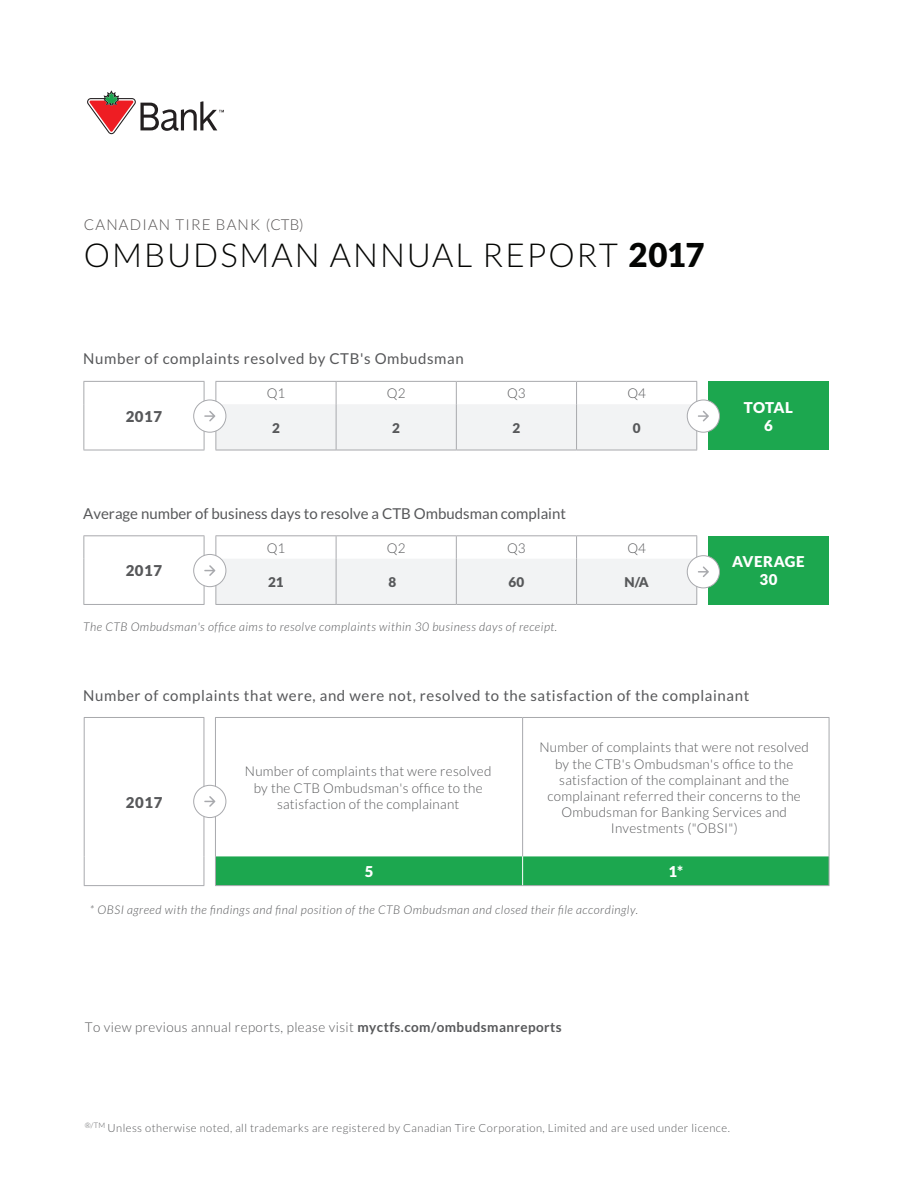
<style>
.page{position:relative;width:918px;height:1188px;background:#fff}
.page>*{position:absolute;margin:0;border:0;box-sizing:border-box;transform-origin:0 0}
.t1{font:300 33px "Lato";letter-spacing:.06em;color:#040503}
.t2{font:15px "Lato";letter-spacing:.04em;color:#57585a}
.t3{font:15px "Lato";color:#57585a}
.t4{font:300 15px "Lato";letter-spacing:.08em;color:#524f4f}
.t5{font:900 15px "Lato";letter-spacing:.04em;color:#fff}
.t6{font:900 15px "Lato";letter-spacing:.04em;color:#57585a}
.t7{font:300 13.5px/16.2px "Lato";letter-spacing:.02em;color:#57585a;text-align:center}
.t8{font:900 13.5px "Lato";color:#57585a}
.t9{font:italic 300 12px "Lato";letter-spacing:.04em;color:#57585a}
.t10{font:300 11.25px "Lato";letter-spacing:.04em;color:#57585a}
.s1{font-weight:900}
.s2{font-weight:700}
</style>
<div class="page">
<div style="left:708px;top:381px;width:121px;height:69px;background:#1ca74f"></div>
<hr style="left:216px;top:381px;width:120px;height:1px;background:#a8a9ad">
<hr style="left:336px;top:381px;width:120px;height:1px;background:#a8a9ad">
<hr style="left:456px;top:381px;width:121px;height:1px;background:#a8a9ad">
<hr style="left:577px;top:381px;width:120px;height:1px;background:#a8a9ad">
<hr style="left:216px;top:450px;width:120px;height:1px;background:#a8a9ad">
<hr style="left:336px;top:450px;width:120px;height:1px;background:#a8a9ad">
<hr style="left:456px;top:450px;width:121px;height:1px;background:#a8a9ad">
<hr style="left:577px;top:450px;width:120px;height:1px;background:#a8a9ad">
<hr style="left:83px;top:381px;width:121px;height:1px;background:#a8a9ad">
<svg style="left:83px;top:382px;width:1px;height:22px"></svg>
<hr style="left:83px;top:404px;width:1px;height:46px;background:#a8a9ad">
<hr style="left:83px;top:450px;width:121px;height:1px;background:#a8a9ad">
<div style="left:708px;top:536px;width:121px;height:68px;background:#1ca74f"></div>
<hr style="left:216px;top:535px;width:120px;height:1px;background:#a8a9ad">
<hr style="left:336px;top:535px;width:120px;height:1px;background:#a8a9ad">
<hr style="left:456px;top:535px;width:121px;height:1px;background:#a8a9ad">
<hr style="left:577px;top:535px;width:120px;height:1px;background:#a8a9ad">
<hr style="left:216px;top:604px;width:120px;height:1px;background:#a8a9ad">
<hr style="left:336px;top:604px;width:120px;height:1px;background:#a8a9ad">
<hr style="left:456px;top:604px;width:121px;height:1px;background:#a8a9ad">
<hr style="left:577px;top:604px;width:120px;height:1px;background:#a8a9ad">
<hr style="left:83px;top:535px;width:121px;height:1px;background:#a8a9ad">
<hr style="left:83px;top:604px;width:121px;height:1px;background:#a8a9ad">
<div style="left:193px;top:400px;width:33px;height:33px;border:1px solid #a8a9ad;border-radius:50%"></div>
<div style="left:687px;top:556px;width:32px;height:32px;background:#fff;border-radius:50%"></div>
<div style="left:687px;top:555px;width:33px;height:33px;border:1px solid #a8a9ad;border-radius:50%"></div>
<svg style="left:83px;top:536px;width:626px;height:68px"></svg>
<div style="left:687px;top:400px;width:32px;height:32px;background:#fff;border-radius:50%"></div>
<div style="left:687px;top:400px;width:33px;height:33px;border:1px solid #a8a9ad;border-radius:50%"></div>
<svg style="left:204px;top:382px;width:505px;height:68px"></svg>
<hr style="left:215px;top:717px;width:308px;height:1px;background:#a8a9ad">
<hr style="left:523px;top:717px;width:306px;height:1px;background:#a8a9ad">
<hr style="left:522px;top:718px;width:1px;height:138px;background:#a8a9ad">
<hr style="left:829px;top:718px;width:1px;height:138px;background:#a8a9ad">
<hr style="left:215px;top:718px;width:1px;height:138px;background:#a8a9ad">
<hr style="left:84px;top:717px;width:120px;height:1px;background:#a8a9ad">
<hr style="left:84px;top:718px;width:1px;height:138px;background:#a8a9ad">
<hr style="left:204px;top:718px;width:1px;height:138px;background:#a8a9ad">
<svg style="left:84px;top:856px;width:1px;height:29px"></svg>
<svg style="left:204px;top:856px;width:1px;height:29px"></svg>
<hr style="left:84px;top:885px;width:120px;height:1px;background:#a8a9ad">
<svg style="left:215px;top:856px;width:615px;height:30px;background:#24a855"></svg>
<div style="left:194px;top:785px;width:32px;height:33px;background:#fff;border-radius:50%"></div>
<div style="left:193px;top:785px;width:33px;height:33px;border:1px solid #a8a9ad;border-radius:50%"></div>
<svg style="left:204px;top:796px;width:11px;height:11px"></svg>
<svg style="left:87px;top:90px;width:137px;height:44px"></svg>
<p class="t4" style="left:84px;top:216px;width:221px">CANADIAN TIRE BANK (CTB)</p>
<h1 class="t1" style="left:84px;top:238px;width:622px">OMBUDSMAN ANNUAL REPORT <span class="s1">2017</span></h1>
<p class="t2" style="left:83px;top:351px;width:382px">Number of complaints resolved by CTB's Ombudsman</p>
<p class="t6" style="left:126px;top:407px;width:38px">2017</p>
<p class="t7" style="left:267px;top:385px;width:20px">Q1</p>
<p class="t7" style="left:387px;top:385px;width:20px">Q2</p>
<p class="t7" style="left:507px;top:385px;width:20px">Q3</p>
<p class="t7" style="left:627px;top:385px;width:20px">Q4</p>
<p class="t5" style="left:744px;top:398px;width:51px">TOTAL</p>
<p class="t8" style="left:272px;top:420px;width:9px">2</p>
<p class="t8" style="left:392px;top:420px;width:9px">2</p>
<p class="t8" style="left:513px;top:420px;width:9px">2</p>
<p class="t8" style="left:633px;top:420px;width:9px">0</p>
<p class="t5" style="left:764px;top:416px;width:10px">6</p>
<p class="t3" style="left:83px;top:505px;width:484px">Average number of business days to resolve a CTB Ombudsman complaint</p>
<p class="t6" style="left:126px;top:562px;width:38px">2017</p>
<p class="t7" style="left:267px;top:540px;width:20px">Q1</p>
<p class="t7" style="left:387px;top:540px;width:20px">Q2</p>
<p class="t7" style="left:507px;top:540px;width:20px">Q3</p>
<p class="t7" style="left:627px;top:540px;width:20px">Q4</p>
<p class="t5" style="left:732px;top:553px;width:74px">AVERAGE</p>
<p class="t8" style="left:268px;top:574px;width:17px">21</p>
<p class="t8" style="left:388px;top:574px;width:9px">8</p>
<p class="t8" style="left:509px;top:574px;width:17px">60</p>
<p class="t8" style="left:625px;top:574px;width:26px">N/A</p>
<p class="t5" style="left:759px;top:571px;width:19px">30</p>
<p class="t9" style="left:83px;top:620px;width:476px">The CTB Ombudsman's office aims to resolve complaints within 30 business days of receipt.</p>
<p class="t2" style="left:83px;top:687px;width:668px">Number of complaints that were, and were not, resolved to the satisfaction of the complainant</p>
<p class="t6" style="left:126px;top:793px;width:38px">2017</p>
<p class="t7" style="left:245px;top:763px;width:248px">Number of complaints that were resolved by the CTB Ombudsman's office to the satisfaction of the complainant</p>
<p class="t7" style="left:539px;top:740px;width:271px">Number of complaints that were not resolved by the CTB's Ombudsman's office to the satisfaction of the complainant and the complainant referred their concerns to the Ombudsman for Banking Services and Investments ("OBSI")</p>
<p class="t5" style="left:365px;top:863px;width:10px">5</p>
<p class="t5" style="left:668px;top:863px;width:16px">1*</p>
<p class="t9" style="left:90px;top:903px;width:550px">* OBSI agreed with the findings and final position of the CTB Ombudsman and closed their file accordingly.</p>
<p class="t7" style="left:85px;top:1019px;width:478px">To view previous annual reports, please visit <span class="s2">myctfs.com/ombudsmanreports</span></p>
<p class="t10" style="left:85px;top:1122px;width:647px"><sup>®/TM</sup> Unless otherwise noted, all trademarks are registered by Canadian Tire Corporation, Limited and are used under licence.</p>
</div>
